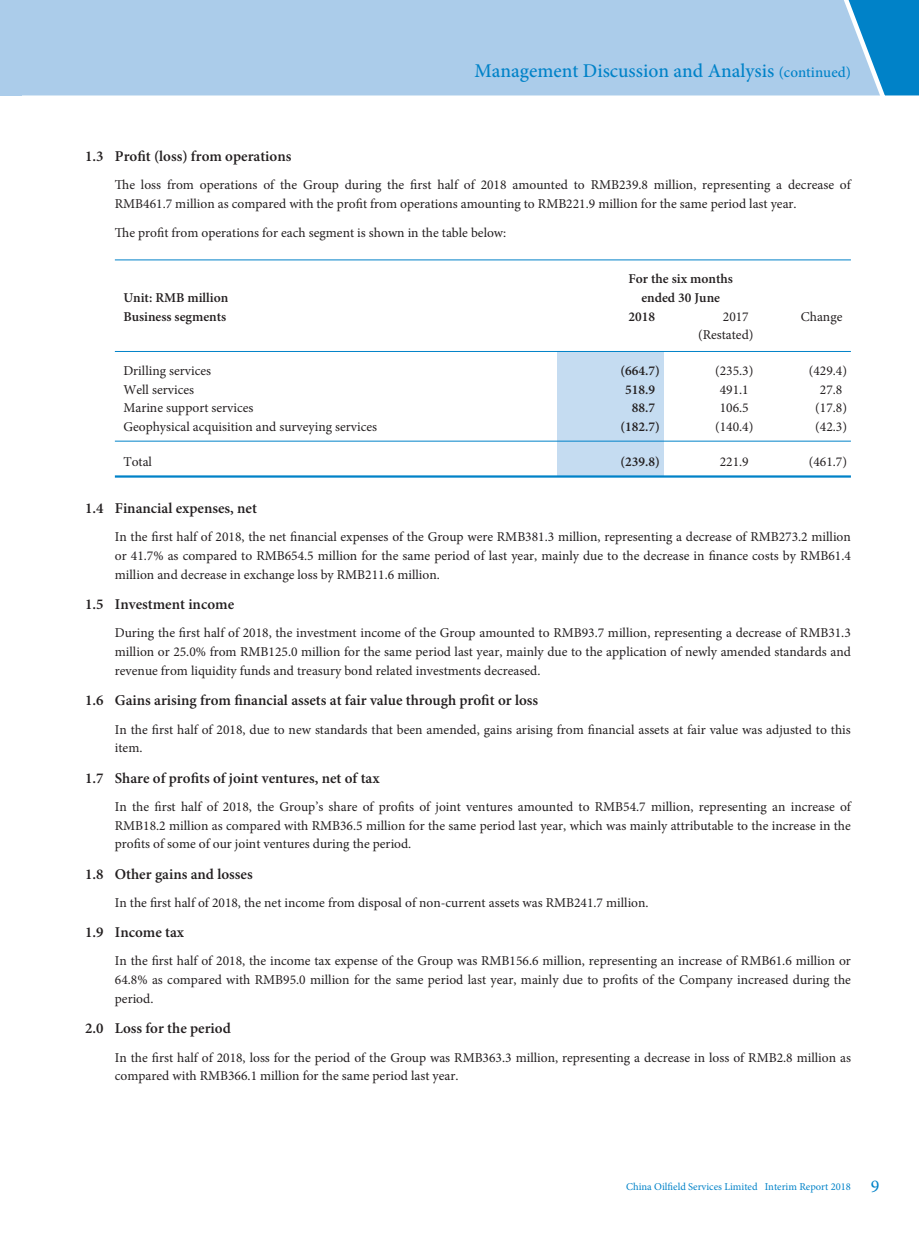
<style>
.page{position:relative;width:919px;height:1234px;background:#fff}
.page>*{position:absolute;margin:0;border:0;box-sizing:border-box;transform-origin:0 0}
.t1{font:500 19.5px "Minion Pro";color:#0082c8}
.t2{font:600 15px "Minion Pro";color:#231f20}
.t3{font:13.5px/18.8px "Minion Pro";color:#231f20;text-align:justify}
.t4{font:600 13.5px "Minion Pro";color:#231f20}
.t5{font:10.5px "Minion Pro";color:#0082c8}
.s1{font-size:15px}
.s2{font-size:18px}
</style>
<div class="page">
<div style="left:0;top:0;width:832px;height:96px;background:#abccea"></div>
<svg style="left:832px;top:0;width:86px;height:96px;background:#4ba3d7"></svg>
<div style="left:0;top:0;width:21px;height:95px;background:#abccea"></div>
<div style="left:557px;top:351px;width:106px;height:124px;background:#c5dcf1"></div>
<hr style="left:115px;top:259px;width:735px;height:1px;background:#0082c8">
<hr style="left:115px;top:351px;width:735px;height:1px;background:#0082c8">
<hr style="left:115px;top:440px;width:735px;height:1px;background:#0082c8">
<hr style="left:115px;top:475px;width:735px;height:2px;background:#0082c8">
<h1 class="t1" style="left:474px;top:58px;width:378px">Management Discussion and Analysis <span class="s1">(continued)</span></h1>
<p class="t2" style="left:85px;top:147px;width:208px">1.3 Profit (loss) from operations</p>
<p class="t3" style="left:115px;top:176px;width:737px">The loss from operations of the Group during the first half of 2018 amounted to RMB239.8 million, representing a decrease of<br>RMB461.7 million as compared with the profit from operations amounting to RMB221.9 million for the same period last year.</p>
<p class="t3" style="left:115px;top:224px;width:393px">The profit from operations for each segment is shown in the table below:</p>
<p class="t4" style="left:628px;top:271px;width:106px">For the six months</p>
<p class="t4" style="left:123px;top:289px;width:106px">Unit: RMB million</p>
<p class="t4" style="left:641px;top:289px;width:80px">ended 30 June</p>
<p class="t4" style="left:123px;top:308px;width:104px">Business segments</p>
<p class="t4" style="left:628px;top:308px;width:28px">2018</p>
<p class="t3" style="left:722px;top:307px;width:27px">2017</p>
<p class="t3" style="left:800px;top:307px;width:43px">Change</p>
<p class="t3" style="left:698px;top:326px;width:57px">(Restated)</p>
<p class="t3" style="left:123px;top:361px;width:89px">Drilling services</p>
<p class="t4" style="left:620px;top:362px;width:41px">(664.7)</p>
<p class="t3" style="left:715px;top:361px;width:40px">(235.3)</p>
<p class="t3" style="left:808px;top:361px;width:40px">(429.4)</p>
<p class="t3" style="left:123px;top:380px;width:72px">Well services</p>
<p class="t4" style="left:625px;top:381px;width:31px">518.9</p>
<p class="t3" style="left:719px;top:380px;width:30px">491.1</p>
<p class="t3" style="left:819px;top:380px;width:24px">27.8</p>
<p class="t3" style="left:123px;top:398px;width:132px">Marine support services</p>
<p class="t4" style="left:632px;top:400px;width:25px">88.7</p>
<p class="t3" style="left:719px;top:398px;width:30px">106.5</p>
<p class="t3" style="left:815px;top:398px;width:33px">(17.8)</p>
<p class="t3" style="left:123px;top:417px;width:255px">Geophysical acquisition and surveying services</p>
<p class="t4" style="left:620px;top:418px;width:41px">(182.7)</p>
<p class="t3" style="left:715px;top:417px;width:40px">(140.4)</p>
<p class="t3" style="left:815px;top:417px;width:33px">(42.3)</p>
<p class="t3" style="left:123px;top:452px;width:30px">Total</p>
<p class="t4" style="left:620px;top:454px;width:41px">(239.8)</p>
<p class="t3" style="left:719px;top:452px;width:30px">221.9</p>
<p class="t3" style="left:808px;top:452px;width:40px">(461.7)</p>
<p class="t2" style="left:85px;top:499px;width:173px">1.4 Financial expenses, net</p>
<p class="t3" style="left:115px;top:527px;width:737px">In the first half of 2018, the net financial expenses of the Group were RMB381.3 million, representing a decrease of RMB273.2 million or 41.7% as compared to RMB654.5 million for the same period of last year, mainly due to the decrease in finance costs by RMB61.4 million and decrease in exchange loss by RMB211.6 million.</p>
<p class="t2" style="left:85px;top:595px;width:150px">1.5 Investment income</p>
<p class="t3" style="left:115px;top:623px;width:737px">During the first half of 2018, the investment income of the Group amounted to RMB93.7 million, representing a decrease of RMB31.3 million or 25.0% from RMB125.0 million for the same period last year, mainly due to the application of newly amended standards and revenue from liquidity funds and treasury bond related investments decreased.</p>
<p class="t2" style="left:85px;top:691px;width:454px">1.6 Gains arising from financial assets at fair value through profit or loss</p>
<p class="t3" style="left:115px;top:719px;width:737px">In the first half of 2018, due to new standards that been amended, gains arising from financial assets at fair value was adjusted to this item.</p>
<p class="t2" style="left:85px;top:768px;width:296px">1.7 Share of profits of joint ventures, net of tax</p>
<p class="t3" style="left:115px;top:797px;width:737px">In the first half of 2018, the Group’s share of profits of joint ventures amounted to RMB54.7 million, representing an increase of RMB18.2 million as compared with RMB36.5 million for the same period last year, which was mainly attributable to the increase in the profits of some of our joint ventures during the period.</p>
<p class="t2" style="left:85px;top:864px;width:169px">1.8 Other gains and losses</p>
<p class="t3" style="left:115px;top:893px;width:535px">In the first half of 2018, the net income from disposal of non-current assets was RMB241.7 million.</p>
<p class="t2" style="left:85px;top:923px;width:101px">1.9 Income tax</p>
<p class="t3" style="left:115px;top:951px;width:737px">In the first half of 2018, the income tax expense of the Group was RMB156.6 million, representing an increase of RMB61.6 million or 64.8% as compared with RMB95.0 million for the same period last year, mainly due to profits of the Company increased during the period.</p>
<p class="t2" style="left:85px;top:1019px;width:147px">2.0 Loss for the period</p>
<p class="t3" style="left:115px;top:1047px;width:737px">In the first half of 2018, loss for the period of the Group was RMB363.3 million, representing a decrease in loss of RMB2.8 million as compared with RMB366.1 million for the same period last year.</p>
<p class="t5" style="left:626px;top:1178px;width:255px">China Oilfield Services Limited Interim Report 2018 <span class="s2">9</span></p>
</div>
